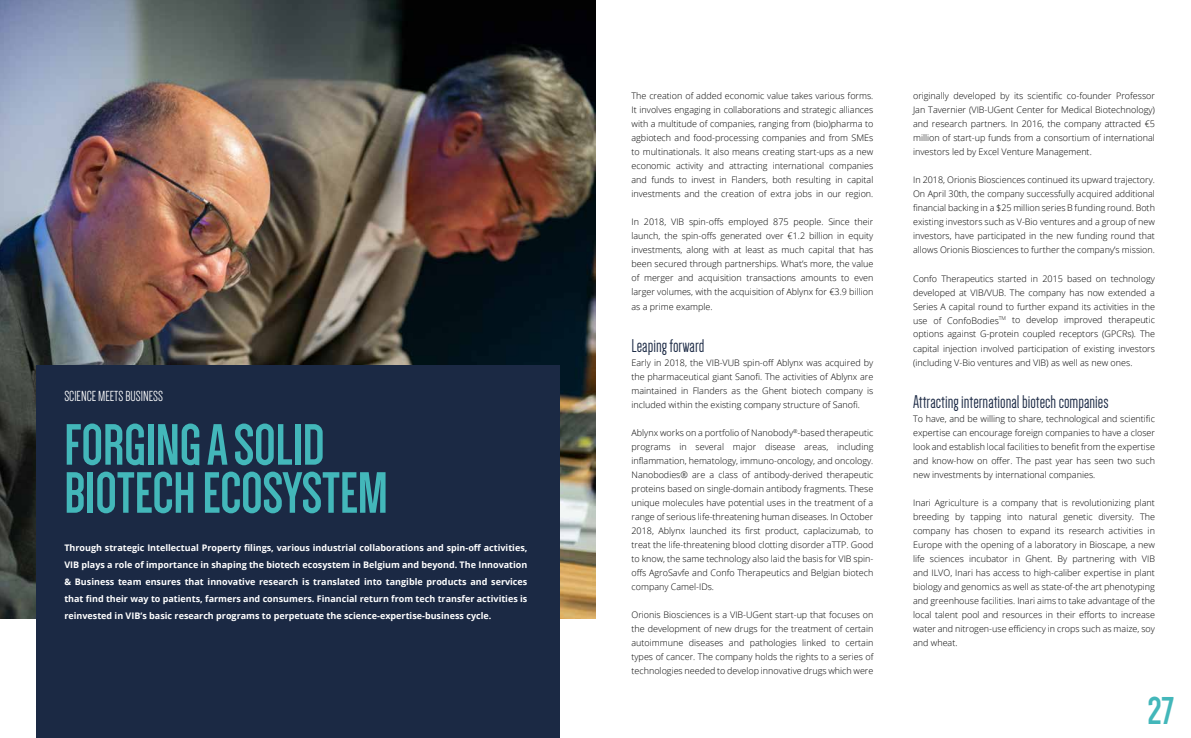
<style>
.page{position:relative;width:1191px;height:738px;background:#fff}
.page>*{position:absolute;margin:0;border:0;box-sizing:border-box;transform-origin:0 0}
.t1{font:700 60px/48px "Dense";color:#43b7ba}
.t2{font:700 40px "Dense";color:#43b7ba}
.t3{font:19px "Dense";color:#1b2944}
.t4{font:15px "Dense";color:#fff}
.t5{font:300 9px/14px "Open Sans";color:#000;text-align:justify}
.t6{font:700 9px/17px "Open Sans";color:#fff;text-align:justify}
</style>
<div class="page">
<img style="left:0;top:0;width:595px;height:618px">
<div style="left:36px;top:365px;width:523px;height:372px;background:#1b2944"></div>
<h3 class="t4" style="left:64px;top:389px;width:100px">SCIENCE MEETS BUSINESS</h3>
<h1 class="t1" style="left:64px;top:421px;width:325px">FORGING A SOLID<br>BIOTECH ECOSYSTEM</h1>
<p class="t6" style="left:64px;top:538px;width:464px">Through strategic Intellectual Property filings, various industrial collaborations and spin-off activities, VIB plays a role of importance in shaping the biotech ecosystem in Belgium and beyond. The Innovation &amp; Business team ensures that innovative research is translated into tangible products and services that find their way to patients, farmers and consumers. Financial return from tech transfer activities is reinvested in VIB’s basic research programs to perpetuate the science-expertise-business cycle.</p>
<p class="t5" style="left:631px;top:89px;width:243px">The creation of added economic value takes various forms.<br>It involves engaging in collaborations and strategic alliances with a multitude of companies, ranging from (bio)pharma to agbiotech and food-processing companies and from SMEs to multinationals. It also means creating start-ups as a new economic activity and attracting international companies and funds to invest in Flanders, both resulting in capital investments and the creation of extra jobs in our region.</p>
<p class="t5" style="left:631px;top:215px;width:243px">In 2018, VIB spin-offs employed 875 people. Since their launch, the spin-offs generated over €1.2 billion in equity investments, along with at least as much capital that has been secured through partnerships. What’s more, the value of merger and acquisition transactions amounts to even larger volumes, with the acquisition of Ablynx for €3.9 billion as a prime example.</p>
<h3 class="t3" style="left:631px;top:335px;width:74px">Leaping forward</h3>
<p class="t5" style="left:631px;top:355px;width:243px">Early in 2018, the VIB-VUB spin-off Ablynx was acquired by the pharmaceutical giant Sanofi. The activities of Ablynx are maintained in Flanders as the Ghent biotech company is included within the existing company structure of Sanofi.</p>
<p class="t5" style="left:631px;top:425px;width:243px">Ablynx works on a portfolio of Nanobody<sup>®</sup>-based therapeutic programs in several major disease areas, including inflammation, hematology, immuno-oncology, and oncology.<br>Nanobodies® are a class of antibody-derived therapeutic proteins based on single-domain antibody fragments. These unique molecules have potential uses in the treatment of a range of serious life-threatening human diseases. In October 2018, Ablynx launched its first product, caplacizumab, to treat the life-threatening blood clotting disorder aTTP. Good to know, the same technology also laid the basis for VIB spin&shy;offs AgroSavfe and Confo Therapeutics and Belgian biotech company Camel-IDs.</p>
<p class="t5" style="left:631px;top:607px;width:243px">Orionis Biosciences is a VIB-UGent start-up that focuses on the development of new drugs for the treatment of certain autoimmune diseases and pathologies linked to certain types of cancer. The company holds the rights to a series of technologies needed to develop innovative drugs which were</p>
<p class="t5" style="left:913px;top:89px;width:243px">originally developed by its scientific co-founder Professor Jan Tavernier (VIB-UGent Center for Medical Biotechnology) and research partners. In 2016, the company attracted €5 million of start-up funds from a consortium of international investors led by Excel Venture Management.</p>
<p class="t5" style="left:913px;top:173px;width:243px">In 2018, Orionis Biosciences continued its upward trajectory.<br>On April 30th, the company successfully acquired additional financial backing in a $25 million series B funding round. Both existing investors such as V-Bio ventures and a group of new investors, have participated in the new funding round that allows Orionis Biosciences to further the company’s mission.</p>
<p class="t5" style="left:913px;top:271px;width:243px">Confo Therapeutics started in 2015 based on technology developed at VIB/VUB. The company has now extended a Series A capital round to further expand its activities in the use of ConfoBodies<sup>TM</sup> to develop improved therapeutic options against G-protein coupled receptors (GPCRs). The capital injection involved participation of existing investors (including V-Bio ventures and VIB) as well as new ones.</p>
<h3 class="t3" style="left:913px;top:391px;width:197px">Attracting international biotech companies</h3>
<p class="t5" style="left:913px;top:411px;width:243px">To have, and be willing to share, technological and scientific expertise can encourage foreign companies to have a closer look and establish local facilities to benefit from the expertise and know-how on offer. The past year has seen two such new investments by international companies.</p>
<p class="t5" style="left:913px;top:495px;width:243px">Inari Agriculture is a company that is revolutionizing plant breeding by tapping into natural genetic diversity. The company has chosen to expand its research activities in Europe with the opening of a laboratory in Bioscape, a new life sciences incubator in Ghent. By partnering with VIB and ILVO, Inari has access to high-caliber expertise in plant biology and genomics as well as state-of-the art phenotyping and greenhouse facilities. Inari aims to take advantage of the local talent pool and resources in their efforts to increase water and nitrogen-use efficiency in crops such as maize, soy and wheat.</p>
<h2 class="t2" style="left:1147px;top:690px;width:28px">27</h2>
</div>
